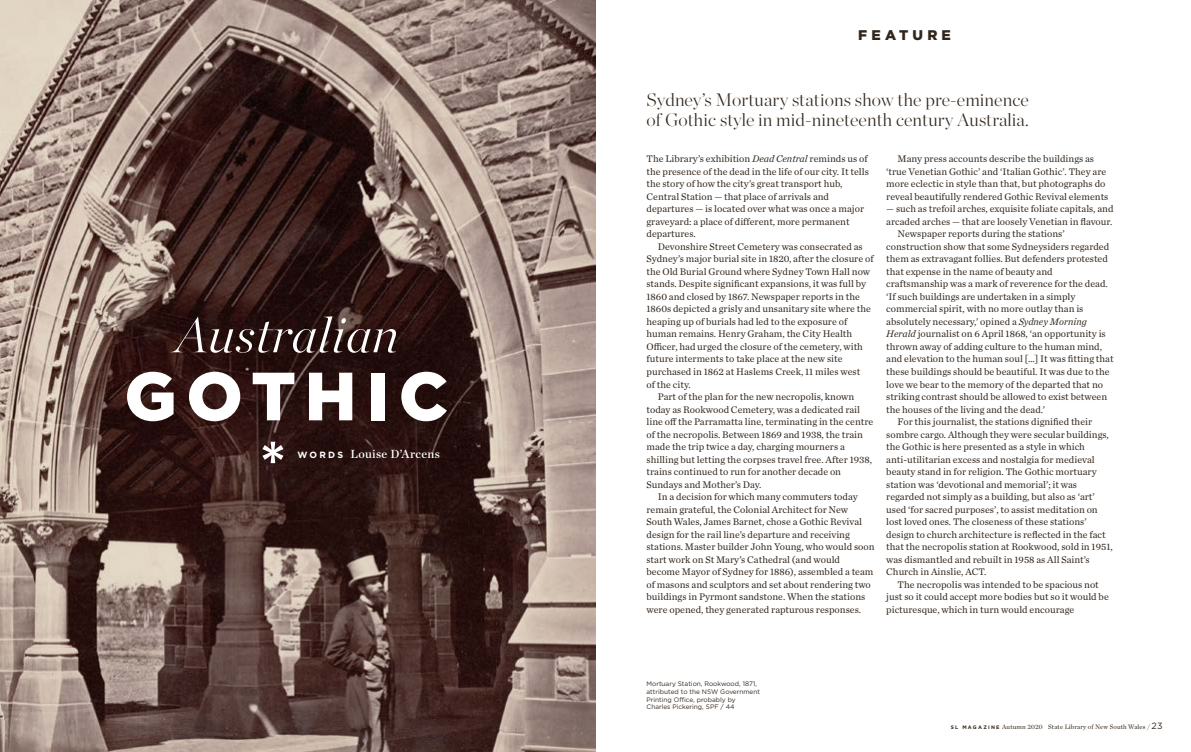
<style>
.page{position:relative;width:1191px;height:752px;background:#fff}
.page>*{position:absolute;margin:0;border:0;box-sizing:border-box;transform-origin:0 0}
.Heading-Gotham_68pt{font:900 68px "Gotham";letter-spacing:.14em;color:#fff}
.Heading-Chronicle_5{font:italic 200 50px "Chronicle Display";letter-spacing:.01em;color:#fff}
.Bodycopy_Introducti{font:200 18px/20px "Chronicle Display";letter-spacing:.005em;color:#32261c}
.Heading-Section_Tit{font:900 14px "Gotham";letter-spacing:.3em;color:#32261c}
.t1{font:12px "Chronicle Deck Semi";letter-spacing:.025em;color:#fff}
.Bodycopy_10_12_5{font:10px/12.5px "Chronicle Text G1";color:#32261c}
.Bodycopy_1st_Para_1{font:10px/12.5px "Chronicle Text G1";color:#32261c}
.Caption{font:6.5px/7.8px "Gotham";color:#32261c}
.t2{font:6.5px "Chronicle Deck";letter-spacing:.025em;color:#32261c}
.s1{font-family:"Gotham";font-weight:700;font-size:9px}
.s2{font-style:italic}
.s3{font-family:"Gotham";font-weight:700;font-size:5px}
.s4{font-family:"Gotham";font-size:9px}
</style>
<div class="page">
<svg style="left:9px;top:751px;width:580px;height:1px"></svg>
<svg style="left:0;top:0;width:595px;height:751px;background:#735d56"></svg>
<p class="Heading-Chronicle_5" style="left:174px;top:295px;width:225px">Australian</p>
<p class="Heading-Gotham_68pt" style="left:124px;top:349px;width:325px">GOTHIC</p>
<p class="t1" style="left:298px;top:444px;width:144px"><span class="s1">W O R D S</span> Louise D’Arcens</p>
<p class="Heading-Section_Tit" style="left:858px;top:25px;width:94px">FEATURE</p>
<p class="Bodycopy_Introducti" style="left:646px;top:88px;width:384px">Sydney’s Mortuary stations show the pre-eminence of Gothic style in mid-nineteenth century Australia.</p>
<p class="Bodycopy_1st_Para_1" style="left:646px;top:152px;width:224px">The Library’s exhibition <span class="s2">Dead Central</span> reminds us of the presence of the dead in the life of our city. It tells the story of how the city’s great transport hub, Central Station — that place of arrivals and departures — is located over what was once a major graveyard: a place of different, more permanent departures.</p>
<p class="Bodycopy_10_12_5" style="left:646px;top:239px;width:229px;text-indent:11px">Devonshire Street Cemetery was consecrated as Sydney’s major burial site in 1820, after the closure of the Old Burial Ground where Sydney Town Hall now stands. Despite significant expansions, it was full by 1860 and closed by 1867. Newspaper reports in the 1860s depicted a grisly and unsanitary site where the heaping up of burials had led to the exposure of human remains. Henry Graham, the City Health Officer, had urged the closure of the cemetery, with future interments to take place at the new site purchased in 1862 at Haslems Creek, 11 miles west<br>of the city.</p>
<p class="Bodycopy_10_12_5" style="left:646px;top:389px;width:228px;text-indent:11px">Part of the plan for the new necropolis, known today as Rookwood Cemetery, was a dedicated rail line off the Parramatta line, terminating in the centre of the necropolis. Between 1869 and 1938, the train made the trip twice a day, charging mourners a shilling but letting the corpses travel free. After 1938, trains continued to run for another decade on Sundays and Mother’s Day.</p>
<p class="Bodycopy_10_12_5" style="left:646px;top:489px;width:230px;text-indent:11px">In a decision for which many commuters today remain grateful, the Colonial Architect for New South Wales, James Barnet, chose a Gothic Revival design for the rail line’s departure and receiving stations. Master builder John Young, who would soon start work on St Mary’s Cathedral (and would become Mayor of Sydney for 1886), assembled a team of masons and sculptors and set about rendering two buildings in Pyrmont sandstone. When the stations were opened, they generated rapturous responses.</p>
<p class="Bodycopy_10_12_5" style="left:886px;top:152px;width:224px;text-align:center">Many press accounts describe the buildings as<br>‘true Venetian Gothic’ and ‘Italian Gothic’. They are more eclectic in style than that, but photographs do reveal beautifully rendered Gothic Revival elements</p>
<p class="Bodycopy_10_12_5" style="left:886px;top:202px;width:229px">— such as trefoil arches, exquisite foliate capitals, and arcaded arches — that are loosely Venetian in flavour.</p>
<p class="Bodycopy_10_12_5" style="left:886px;top:227px;width:229px;text-indent:11px">Newspaper reports during the stations’ construction show that some Sydneysiders regarded them as extravagant follies. But defenders protested that expense in the name of beauty and craftsmanship was a mark of reverence for the dead. ‘If such buildings are undertaken in a simply commercial spirit, with no more outlay than is absolutely necessary,’ opined a <span class="s2">Sydney Morning Herald</span> journalist on 6 April 1868, ‘an opportunity is thrown away of adding culture to the human mind, and elevation to the human soul […] It was fitting that these buildings should be beautiful. It was due to the love we bear to the memory of the departed that no striking contrast should be allowed to exist between the houses of the living and the dead.’</p>
<p class="Bodycopy_10_12_5" style="left:886px;top:414px;width:228px;text-indent:11px">For this journalist, the stations dignified their sombre cargo. Although they were secular buildings, the Gothic is here presented as a style in which anti-utilitarian excess and nostalgia for medieval beauty stand in for religion. The Gothic mortuary station was ‘devotional and memorial’; it was regarded not simply as a building, but also as ‘art’ used ‘for sacred purposes’, to assist meditation on lost loved ones. The closeness of these stations’ design to church architecture is reflected in the fact that the necropolis station at Rookwood, sold in 1951, was dismantled and rebuilt in 1958 as All Saint’s Church in Ainslie, ACT.</p>
<p class="Bodycopy_10_12_5" style="left:886px;top:577px;width:224px;text-indent:11px">The necropolis was intended to be spacious not just so it could accept more bodies but so it would be picturesque, which in turn would encourage</p>
<p class="Caption" style="left:646px;top:679px;width:115px">Mortuary Station, Rookwood, 1871, attributed to the NSW Government<br>Printing Office, probably by<br>Charles Pickering, SPF / 44</p>
<p class="t2" style="left:950px;top:721px;width:213px"><span class="s3">S L M A G A Z I N E</span> Autumn 2020 State Library of New South Wales / <span class="s4">23</span></p>
</div>
